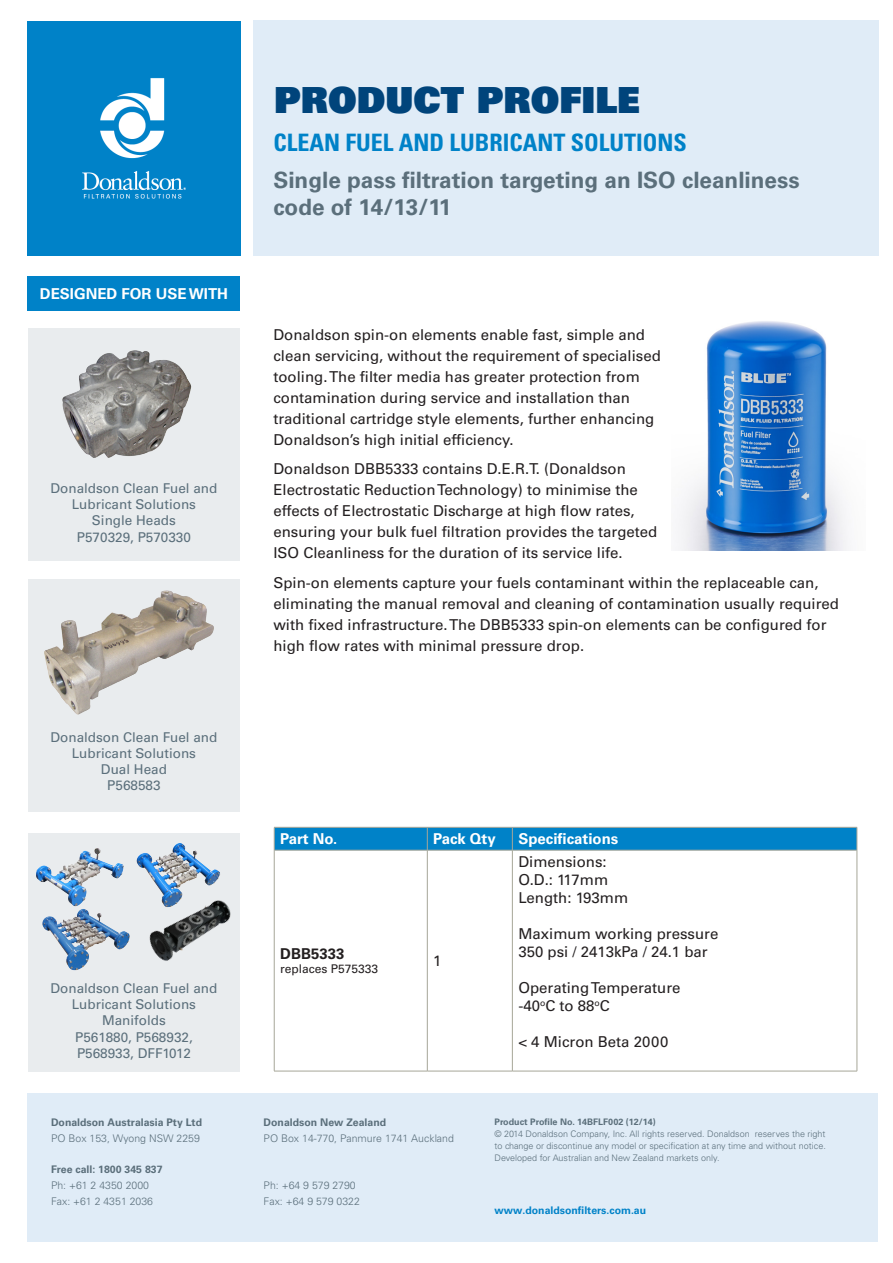
<style>
.page{position:relative;width:893px;height:1263px;background:#fff}
.page>*{position:absolute;margin:0;border:0;box-sizing:border-box;transform-origin:0 0}
.Product_Profile_Styl{font:36px "Univers LT Std X Black";color:#00447b}
.Title_Style{font:700 condensed 24px "Univers LT Std";color:#0082c8}
.Subtitle_Style{font:700 22.5px/27px "Univers LT Std";color:#5b6f7b}
.Subtitle_Style-2{font:15px/21px "Univers LT Std";color:#231f20}
.Subtitle_Style-3{font:700 15px "Univers LT Std";color:#fff}
.Subtitle_Style-4{font:700 15px "Univers LT Std";color:#231f20}
.Subtitle_Style-5{font:13.5px/16.2px "Univers LT Std";color:#5b6f7b;text-align:center}
.Subtitle_Style-6{font:12px "Univers LT Std";color:#231f20}
.Adress_Title___Freec{font:300 10.5px "Univers LT Std";color:#5b6f7b}
.Address_details___ph{font:700 10.5px "Univers LT Std";color:#5b6f7b}
.Website{font:700 10.5px "Univers LT Std";color:#0082c8}
.Doc_Info_Subtitle{font:300 9px/12px "Univers LT Std";color:#5b6f7b;text-align:justify}
.Doc_Info_Title{font:700 9px "Univers LT Std";color:#5b6f7b}
</style>
<div class="page">
<div style="left:28px;top:1093px;width:850px;height:149px;background:#e0ecf7"></div>
<div style="left:253px;top:21px;width:625px;height:235px;background:#e0ecf7"></div>
<img style="left:28px;top:22px;width:212px;height:233px">
<hr style="left:274px;top:850px;width:153px;height:1px;background:#a6a698">
<hr style="left:427px;top:850px;width:85px;height:1px;background:#a6a698">
<hr style="left:513px;top:850px;width:344px;height:1px;background:#a6a698">
<svg style="left:274px;top:827px;width:584px;height:23px;background:#0a84c5"></svg>
<hr style="left:274px;top:850px;width:1px;height:221px;background:#a6a698">
<hr style="left:427px;top:850px;width:1px;height:221px;background:#a6a698">
<hr style="left:512px;top:850px;width:1px;height:221px;background:#a6a698">
<hr style="left:857px;top:850px;width:1px;height:221px;background:#a6a698">
<hr style="left:274px;top:1071px;width:153px;height:1px;background:#a6a698">
<hr style="left:427px;top:1071px;width:85px;height:1px;background:#a6a698">
<hr style="left:512px;top:1071px;width:345px;height:1px;background:#a6a698">
<div style="left:28px;top:580px;width:211px;height:232px;background:#e9ecee"></div>
<div style="left:28px;top:329px;width:211px;height:232px;background:#e9ecee"></div>
<div style="left:28px;top:277px;width:212px;height:34px;background:#0082c8"></div>
<img style="left:62px;top:350px;width:130px;height:108px">
<img style="left:44px;top:590px;width:170px;height:125px">
<div style="left:28px;top:833px;width:211px;height:238px;background:#e9ecee"></div>
<img style="left:36px;top:848px;width:88px;height:55px">
<img style="left:136px;top:843px;width:84px;height:32px">
<img style="left:42px;top:903px;width:88px;height:68px">
<img style="left:149px;top:875px;width:91px;height:103px">
<img style="left:680px;top:321px;width:167px;height:230px">
<p class="Subtitle_Style-3" style="left:40px;top:285px;width:190px">DESIGNED FOR USE WITH</p>
<p class="Subtitle_Style-5" style="left:50px;top:480px;width:169px">Donaldson Clean Fuel and<br>Lubricant Solutions</p>
<p class="Subtitle_Style-5" style="left:92px;top:513px;width:86px">Single Heads</p>
<p class="Subtitle_Style-5" style="left:77px;top:529px;width:116px">P570329, P570330</p>
<p class="Subtitle_Style-5" style="left:50px;top:729px;width:169px">Donaldson Clean Fuel and<br>Lubricant Solutions</p>
<p class="Subtitle_Style-5" style="left:101px;top:761px;width:68px">Dual Head</p>
<p class="Subtitle_Style-5" style="left:107px;top:777px;width:55px">P568583</p>
<p class="Subtitle_Style-5" style="left:50px;top:980px;width:169px">Donaldson Clean Fuel and<br>Lubricant Solutions</p>
<p class="Subtitle_Style-5" style="left:102px;top:1012px;width:65px">Manifolds</p>
<p class="Subtitle_Style-5" style="left:75px;top:1029px;width:119px;text-align:left">P561880, P568932,<br>P568933, DFF1012</p>
<p class="Product_Profile_Styl" style="left:274px;top:77px;width:367px">PRODUCT PROFILE</p>
<p class="Title_Style" style="left:273px;top:128px;width:415px">CLEAN FUEL AND LUBRICANT SOLUTIONS</p>
<p class="Subtitle_Style" style="left:273px;top:167px;width:528px">Single pass filtration targeting an ISO cleanliness code of 14/13/11</p>
<p class="Subtitle_Style-2" style="left:273px;top:324px;width:389px">Donaldson spin-on elements enable fast, simple and clean servicing, without the requirement of specialised tooling. The filter media has greater protection from contamination during service and installation than traditional cartridge style elements, further enhancing Donaldson’s high initial efficiency.</p>
<p class="Subtitle_Style-2" style="left:273px;top:458px;width:385px">Donaldson DBB5333 contains D.E.R.T. (Donaldson Electrostatic Reduction Technology) to minimise the effects of Electrostatic Discharge at high flow rates, ensuring your bulk fuel filtration provides the targeted ISO Cleanliness for the duration of its service life.</p>
<p class="Subtitle_Style-2" style="left:273px;top:572px;width:567px">Spin-on elements capture your fuels contaminant within the replaceable can, eliminating the manual removal and cleaning of contamination usually required with fixed infrastructure. The DBB5333 spin-on elements can be configured for high flow rates with minimal pressure drop.</p>
<p class="Subtitle_Style-3" style="left:280px;top:830px;width:59px">Part No.</p>
<p class="Subtitle_Style-3" style="left:433px;top:830px;width:64px">Pack Qty</p>
<p class="Subtitle_Style-3" style="left:518px;top:830px;width:102px">Specifications</p>
<p class="Subtitle_Style-4" style="left:280px;top:945px;width:66px">DBB5333</p>
<p class="Subtitle_Style-6" style="left:280px;top:962px;width:100px">replaces P575333</p>
<p class="Subtitle_Style-2" style="left:433px;top:950px;width:10px">1</p>
<p class="Subtitle_Style-2" style="left:518px;top:851px;width:90px">Dimensions:</p>
<p class="Subtitle_Style-2" style="left:518px;top:869px;width:91px">O.D.: 117mm</p>
<p class="Subtitle_Style-2" style="left:518px;top:887px;width:111px">Length: 193mm</p>
<p class="Subtitle_Style-2" style="left:518px;top:923px;width:202px">Maximum working pressure</p>
<p class="Subtitle_Style-2" style="left:518px;top:941px;width:191px">350 psi / 2413kPa / 24.1 bar</p>
<p class="Subtitle_Style-2" style="left:518px;top:977px;width:164px">Operating Temperature</p>
<p class="Subtitle_Style-2" style="left:518px;top:995px;width:93px">-40<sup>o</sup>C to 88<sup>o</sup>C</p>
<p class="Subtitle_Style-2" style="left:518px;top:1031px;width:152px">&lt; 4 Micron Beta 2000</p>
<p class="Address_details___ph" style="left:51px;top:1116px;width:153px">Donaldson Australasia Pty Ltd</p>
<p class="Address_details___ph" style="left:264px;top:1116px;width:124px">Donaldson New Zealand</p>
<p class="Adress_Title___Freec" style="left:51px;top:1132px;width:150px">PO Box 153, Wyong NSW 2259</p>
<p class="Adress_Title___Freec" style="left:264px;top:1132px;width:192px">PO Box 14-770, Panmure 1741 Auckland</p>
<p class="Address_details___ph" style="left:51px;top:1163px;width:113px">Free call: 1800 345 837</p>
<p class="Adress_Title___Freec" style="left:51px;top:1179px;width:99px">Ph: +61 2 4350 2000</p>
<p class="Adress_Title___Freec" style="left:264px;top:1179px;width:94px">Ph: +64 9 579 2790</p>
<p class="Adress_Title___Freec" style="left:51px;top:1195px;width:104px">Fax: +61 2 4351 2036</p>
<p class="Adress_Title___Freec" style="left:264px;top:1195px;width:98px">Fax: +64 9 579 0322</p>
<p class="Doc_Info_Title" style="left:494px;top:1116px;width:163px">Product Profile No. 14BFLF002 (12/14)</p>
<p class="Doc_Info_Subtitle" style="left:494px;top:1128px;width:333px">© 2014 Donaldson Company, Inc. All rights reserved. Donaldson reserves the right to change or discontinue any model or specification at any time and without notice.<br>Developed for Australian and New Zealand markets only.</p>
<p class="Website" style="left:494px;top:1204px;width:153px">www.donaldsonfilters.com.au</p>
</div>
